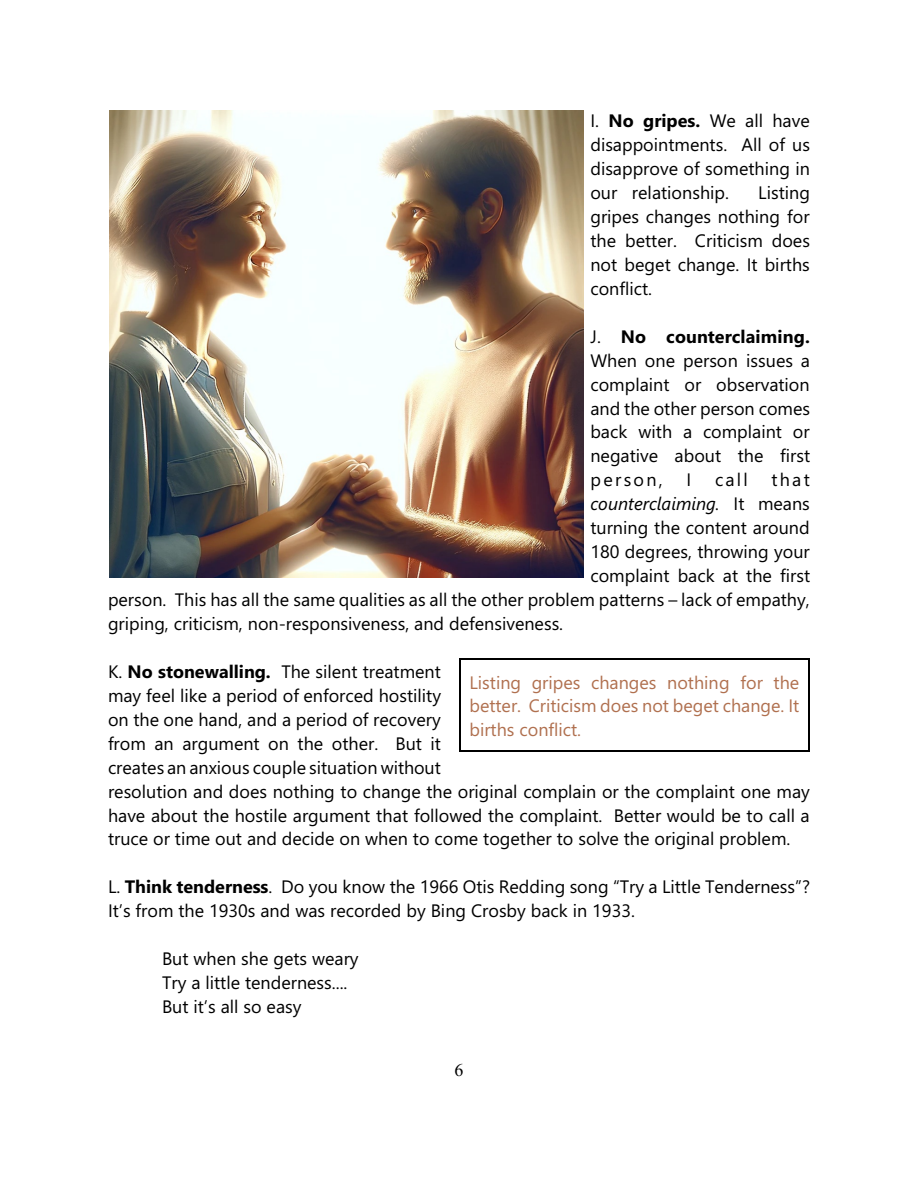
<style>
.page{position:relative;width:918px;height:1188px;background:#fff}
.page>*{position:absolute;margin:0;border:0;box-sizing:border-box;transform-origin:0 0}
.t1{font:18px/24px "Segoe UI";color:#000;text-align:justify}
.t2{font:18px/24px "Segoe UI";color:#b0704f;text-align:justify}
.t3{font:italic 18px "Segoe UI";color:#000}
.t4{font:18px "Times New Roman";color:#000}
.s1{font-weight:700}
.s2{font-style:normal}
</style>
<div class="page">
<img style="left:109px;top:110px;width:475px;height:468px">
<hr style="left:459px;top:659px;width:1px;height:92px;background:#000">
<hr style="left:809px;top:659px;width:1px;height:92px;background:#000">
<hr style="left:459px;top:659px;width:351px;height:1px;background:#000">
<hr style="left:459px;top:750px;width:351px;height:1px;background:#000">
<p class="t1" style="left:590px;top:111px;width:221px">I. <span class="s1">No gripes.</span> We all have disappointments. All of us disapprove of something in our relationship.</p>
<p class="t1" style="left:590px;top:182px;width:221px;text-indent:168px">Listing gripes changes nothing for the better. Criticism does not beget change. It births conflict.</p>
<p class="t1" style="left:590px;top:326px;width:221px">J. <span class="s1">No counterclaiming.<br></span>When one person issues a complaint or observation and the other person comes back with a complaint or negative about the first person,</p>
<p class="t1" style="left:687px;top:470px;width:6px">I</p>
<p class="t1" style="left:715px;top:470px;width:34px">call</p>
<p class="t1" style="left:771px;top:470px;width:40px">that</p>
<p class="t3" style="left:590px;top:497px;width:221px">counterclaiming. <span class="s2">It means</span></p>
<p class="t1" style="left:590px;top:518px;width:221px">turning the content around</p>
<p class="t1" style="left:590px;top:542px;width:221px">180 degrees, throwing your</p>
<p class="t1" style="left:590px;top:565px;width:221px">complaint back at the first</p>
<p class="t1" style="left:108px;top:589px;width:703px">person. This has all the same qualities as all the other problem patterns – lack of empathy,</p>
<p class="t1" style="left:108px;top:613px;width:457px">griping, criticism, non-responsiveness, and defensiveness.</p>
<p class="t1" style="left:108px;top:661px;width:703px;text-align:left">K. <span class="s1">No stonewalling.</span> The silent treatment<br>may feel like a period of enforced hostility<br>on the one hand, and a period of recovery<br>from an argument on the other. But it<br>creates an anxious couple situation without<br>resolution and does nothing to change the original complain or the complaint one may have about the hostile argument that followed the complaint. Better would be to call a truce or time out and decide on when to come together to solve the original problem.</p>
<p class="t1" style="left:108px;top:877px;width:704px">L. <span class="s1">Think tenderness</span>. Do you know the 1966 Otis Redding song “Try a Little Tenderness”?<br>It’s from the 1930s and was recorded by Bing Crosby back in 1933.</p>
<p class="t1" style="left:162px;top:948px;width:198px;text-align:left">But when she gets weary<br>Try a little tenderness....<br>But it’s all so easy</p>
<p class="t2" style="left:469px;top:672px;width:331px">Listing gripes changes nothing for the better. Criticism does not beget change. It births conflict.</p>
<p class="t4" style="left:454px;top:1063px;width:10px">6</p>
</div>
